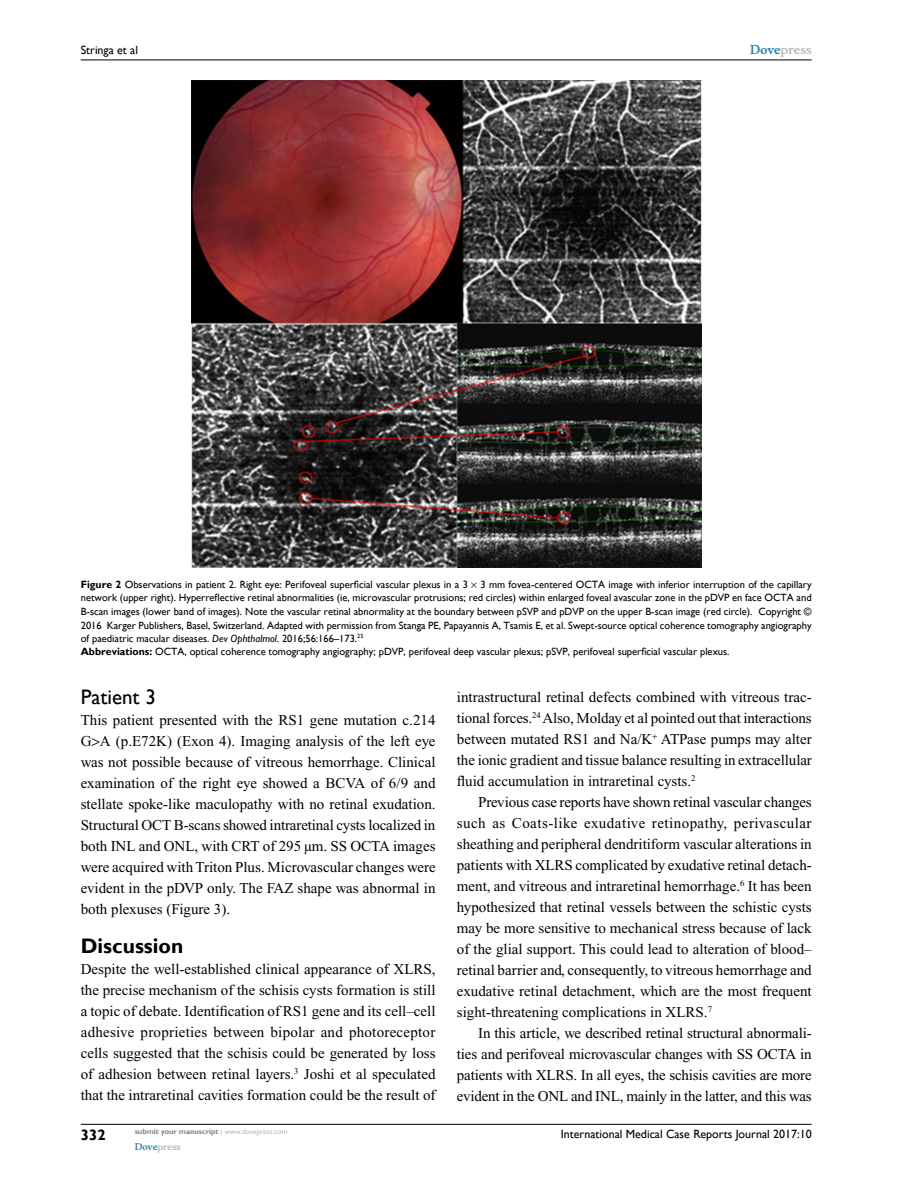
<style>
.page{position:relative;width:918px;height:1188px;background:#fff}
.page>*{position:absolute;margin:0;border:0;box-sizing:border-box;transform-origin:0 0}
.t1{font:700 21px "Gill Sans";color:#000}
.t2{font:21px "Gill Sans";color:#000}
.t3{font:15px/21px "Times New Roman";color:#000;text-align:justify}
.t4{font:700 15px "Gill Sans";color:#000}
.t5{font:12px "Gill Sans";color:#000}
.t6{font:700 12px "Musee";color:#b8babc}
.t7{font:10.5px/13.5px "Gill Sans";color:#000}
.t8{font:700 9px "Musee";color:#b8babc}
.t9{font:700 7.5px "Gill Sans";color:#808285}
.s1{color:#3785ad}
.s2{font-weight:700}
.s3{font-style:italic}
.s4{font-weight:400;color:#b8babc}
</style>
<div class="page">
<hr style="left:81px;top:1124px;width:731px;height:1px;background:#000">
<hr style="left:81px;top:60px;width:731px;height:1px;background:#000">
<img style="left:191px;top:81px;width:510px;height:487px">
<p class="t5" style="left:81px;top:43px;width:59px">Stringa et al</p>
<p class="t6" style="left:750px;top:43px;width:63px"><span class="s1">Dove</span>press</p>
<p class="t7" style="left:81px;top:578px;width:732px"><span class="s2">Figure 2</span> Observations in patient 2. Right eye: Perifoveal superficial vascular plexus in a 3 3 mm fovea-centered OCTA image with inferior interruption of the capillary network (upper right). Hyperreflective retinal abnormalities (ie, microvascular protrusions; red circles) within enlarged foveal avascular zone in the pDVP en face OCTA and B-scan images (lower band of images). Note the vascular retinal abnormality at the boundary between pSVP and pDVP on the upper B-scan image (red circle). Copyright © 2016 Karger Publishers, Basel, Switzerland. Adapted with permission from Stanga PE, Papayannis A, Tsamis E, et al. Swept-source optical coherence tomography angiography of paediatric macular diseases. <span class="s3">Dev Ophthalmol</span>. 2016;56:166–173.<sup>25<br></sup><span class="s2">Abbreviations:</span> OCTA, optical coherence tomography angiography; pDVP, perifoveal deep vascular plexus; pSVP, perifoveal superficial vascular plexus.</p>
<h1 class="t2" style="left:81px;top:685px;width:77px">Patient 3</h1>
<p class="t3" style="left:81px;top:710px;width:356px">This patient presented with the RS1 gene mutation c.214<br>G A (p.E72K) (Exon 4). Imaging analysis of the left eye was not possible because of vitreous hemorrhage. Clinical examination of the right eye showed a BCVA of 6/9 and stellate spoke-like maculopathy with no retinal exudation.<br>Structural OCT B-scans showed intraretinal cysts localized in both INL and ONL, with CRT of 295 µm. SS OCTA images were acquired with Triton Plus. Microvascular changes were evident in the pDVP only. The FAZ shape was abnormal in both plexuses (Figure 3).</p>
<h1 class="t1" style="left:81px;top:934px;width:104px">Discussion</h1>
<p class="t3" style="left:81px;top:959px;width:356px">Despite the well-established clinical appearance of XLRS, the precise mechanism of the schisis cysts formation is still a topic of debate. Identification of RS1 gene and its cell–cell adhesive proprieties between bipolar and photoreceptor cells suggested that the schisis could be generated by loss of adhesion between retinal layers.<sup>3</sup> Joshi et al speculated that the intraretinal cavities formation could be the result of</p>
<p class="t3" style="left:457px;top:686px;width:357px">intrastructural retinal defects combined with vitreous trac&shy;tional forces.<sup>24</sup> Also, Molday et al pointed out that interactions between mutated RS1 and Na/K ATPase pumps may alter the ionic gradient and tissue balance resulting in extracellular fluid accumulation in intraretinal cysts.<sup>2</sup></p>
<p class="t3" style="left:457px;top:791px;width:356px;text-indent:21px">Previous case reports have shown retinal vascular changes such as Coats-like exudative retinopathy, perivascular sheathing and peripheral dendritiform vascular alterations in patients with XLRS complicated by exudative retinal detach&shy;ment, and vitreous and intraretinal hemorrhage.<sup>6</sup> It has been hypothesized that retinal vessels between the schistic cysts may be more sensitive to mechanical stress because of lack of the glial support. This could lead to alteration of blood– retinal barrier and, consequently, to vitreous hemorrhage and exudative retinal detachment, which are the most frequent sight-threatening complications in XLRS.<sup>7</sup></p>
<p class="t3" style="left:457px;top:1022px;width:356px;text-indent:21px">In this article, we described retinal structural abnormali&shy;ties and perifoveal microvascular changes with SS OCTA in patients with XLRS. In all eyes, the schisis cavities are more evident in the ONL and INL, mainly in the latter, and this was</p>
<p class="t4" style="left:81px;top:1126px;width:26px">332</p>
<p class="t9" style="left:135px;top:1127px;width:154px">submit your manuscript <span class="s4">| www.dovepress.com</span></p>
<p class="t8" style="left:135px;top:1141px;width:48px"><span class="s1">Dove</span>press</p>
<p class="t5" style="left:561px;top:1127px;width:252px">International Medical Case Reports Journal 2017:10</p>
</div>
